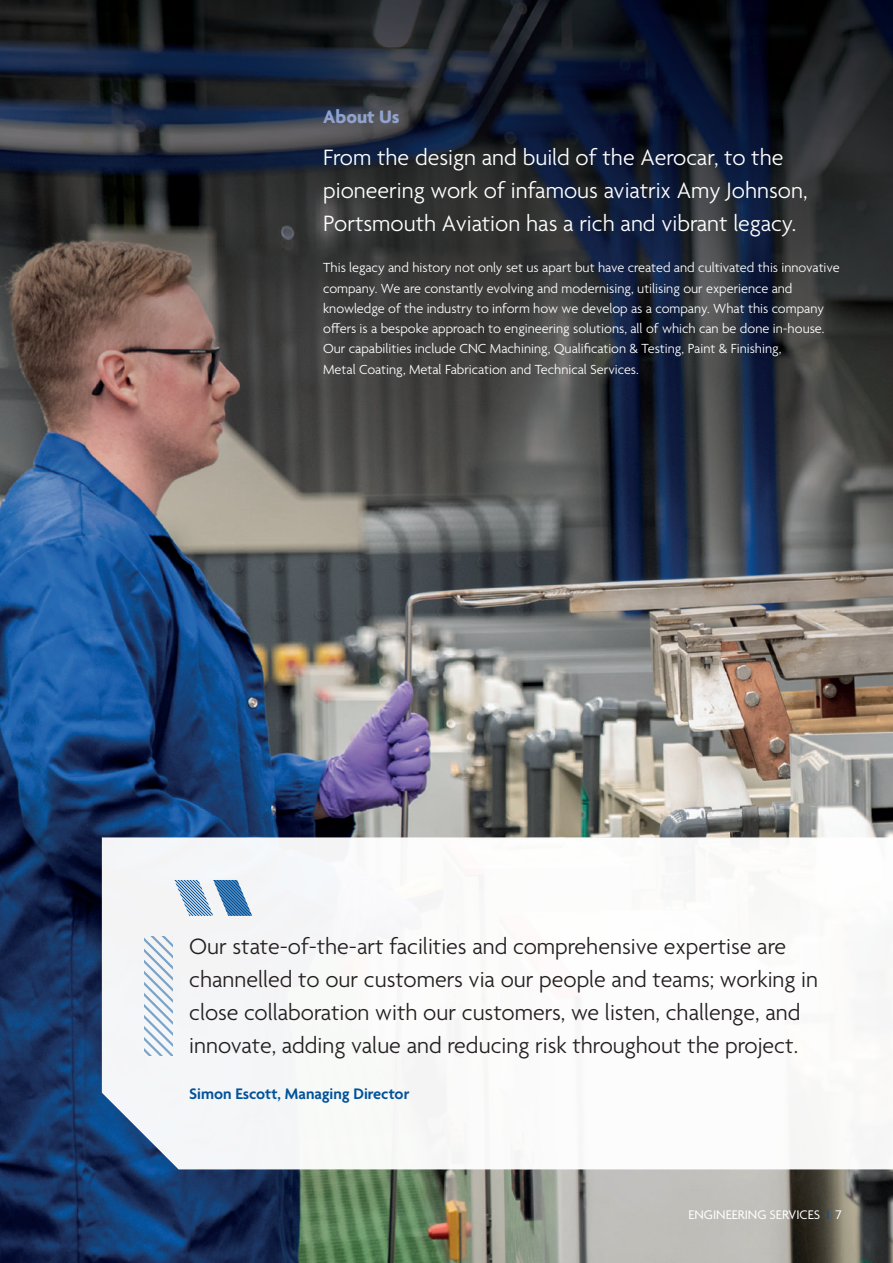
<style>
.page{position:relative;width:893px;height:1263px;background:#fff}
.page>*{position:absolute;margin:0;border:0;box-sizing:border-box;transform-origin:0 0}
.Quote_Blue{font:300 24px/33px "Agenda";color:#231f20}
.Intro_Para_Black{font:300 24px/33px "Agenda";color:#fff}
.Body_Subheading_blue{font:700 19.5px "Agenda";color:#90a3ce}
.Quote_Label_white{font:600 16.5px "Agenda";color:#01529a}
.Body_Copy_Black{font:300 14.25px/20.2px "Agenda";color:#fff}
.t1{font:13.5px "Agenda";color:#fff}
.s1{color:#01529a}
</style>
<div class="page">
<img style="left:0;top:0;width:893px;height:1263px">
<svg style="left:102px;top:837px;width:791px;height:332px"></svg>
<svg style="left:174px;top:880px;width:78px;height:36px"></svg>
<svg style="left:144px;top:936px;width:28px;height:119px"></svg>
<p class="Body_Subheading_blue" style="left:323px;top:107px;width:78px">About Us</p>
<p class="Intro_Para_Black" style="left:323px;top:142px;width:486px">From the design and build of the Aerocar, to the pioneering work of infamous aviatrix Amy Johnson,<br>Portsmouth Aviation has a rich and vibrant legacy.</p>
<p class="Body_Copy_Black" style="left:323px;top:259px;width:518px">This legacy and history not only set us apart but have created and cultivated this innovative company. We are constantly evolving and modernising, utilising our experience and knowledge of the industry to inform how we develop as a company. What this company offers is a bespoke approach to engineering solutions, all of which can be done in‑house.<br>Our capabilities include CNC Machining, Qualification &amp; Testing, Paint &amp; Finishing,<br>Metal Coating, Metal Fabrication and Technical Services.</p>
<p class="Quote_Blue" style="left:189px;top:931px;width:630px">Our state-of-the-art facilities and comprehensive expertise are channelled to our customers via our people and teams; working in close collaboration with our customers, we listen, challenge, and innovate, adding value and reducing risk throughout the project.</p>
<p class="Quote_Label_white" style="left:189px;top:1085px;width:222px">Simon Escott, Managing Director</p>
<p class="t1" style="left:688px;top:1207px;width:155px">ENGINEERING SERVICES <span class="s1">I</span> 7</p>
</div>
